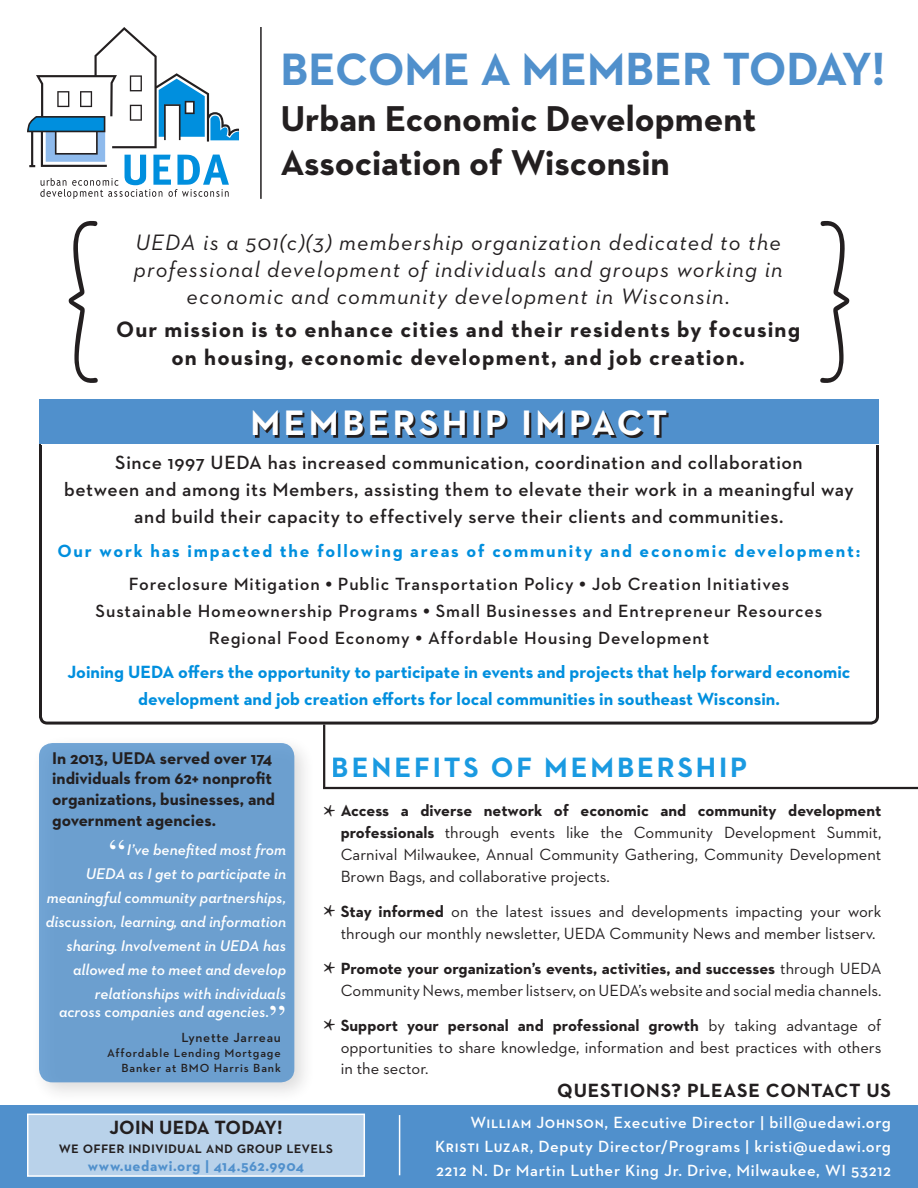
<style>
.page{position:relative;width:918px;height:1188px;background:#fff}
.page>*{position:absolute;margin:0;border:0;box-sizing:border-box;transform-origin:0 0}
.t1{font:181.5px "KG Beneath Your Beautiful";color:#231f20}
.t2{font:700 46.2px "Neutraface 2 Text";color:#5090cc}
.t3{font:38.25px "Times";color:#fff}
.t4{font:700 36.6px/43.8px "Neutraface 2 Text";color:#231f20}
.t5{font:700 36px "Neutraface 2 Text";letter-spacing:.1em;color:#fff}
.t6{font:33px "Minion Pro";color:#231f20}
.t7{font:700 28.5px "Neutraface 2 Text";letter-spacing:.1em;color:#008fde}
.t8{font:italic 22.65px/27.2px "Neutraface 2 Text";letter-spacing:.05em;color:#231f20;text-align:center}
.t9{font:700 22.65px "Neutraface 2 Text";letter-spacing:.05em;color:#231f20}
.t10{font:600 19.5px/27px "Neutraface 2 Text";letter-spacing:.03em;color:#231f20;text-align:center}
.t11{font:700 19.5px "Neutraface 2 Text";letter-spacing:.035em;color:#231f20}
.t12{font:700 19.5px "Neutraface 2 Text";letter-spacing:.01em;color:#231f20}
.t13{font:600 18px/27px "Neutraface 2 Text";letter-spacing:.05em;color:#231f20;text-align:center}
.t14{font:700 18px/27px "Neutraface 2 Text";color:#008fde;text-align:center}
.t15{font:700 18px "Neutraface 2 Text";letter-spacing:.1em;color:#008fde}
.t16{font:700 17.25px/20.7px "Neutraface 2 Text";color:#231f20}
.t17{font:16.5px/21.8px "Neutraface 2 Text";color:#231f20;text-align:justify}
.t18{font:600 16.5px/24px "Neutraface 2 Text";letter-spacing:.04em;color:#fff}
.t19{font:600 16.5px "Neutraface 2 Text";letter-spacing:.01em;color:#231f20}
.t20{font:italic 600 15.75px/24px "Neutraface 2 Text";color:#fff;text-align:right}
.t21{font:700 15px "Neutraface 2 Text";letter-spacing:.04em;color:#5090cc}
.t22{font:600 13.5px "Neutraface 2 Text";color:#231f20}
.t23{font:600 12px/15px "Neutraface 2 Text";letter-spacing:.07em;color:#231f20;text-align:right}
.s1{font-size:47.4px}
.s2{font-family:"Times";font-weight:400}
.s3{font-weight:700}
</style>
<div class="page">
<div style="left:39px;top:416px;width:840px;height:309px;border:3px solid #231f20;border-radius:7px"></div>
<div style="left:0;top:1105px;width:918px;height:83px;background:#5090cc"></div>
<svg style="left:27px;top:27px;width:212px;height:172px"></svg>
<hr style="left:260px;top:27px;width:2px;height:172px;background:#231f20">
<div style="left:28px;top:1114px;width:336px;height:62px;background:#b9d2ea"></div>
<div style="left:27px;top:1114px;width:338px;height:63px;border:2px solid #fff"></div>
<div style="left:30px;top:735px;width:286px;height:369px;background:#231f20;opacity:.2"></div>
<div style="left:39px;top:743px;width:255px;height:339px;background:#6c9fcf;border-radius:14px"></div>
<div style="left:41px;top:401px;width:840px;height:44px;background:#fff"></div>
<div style="left:39px;top:400px;width:840px;height:44px;background:#5090cc"></div>
<hr style="left:323px;top:787px;width:595px;height:2px;background:#231f20">
<hr style="left:323px;top:725px;width:2px;height:63px;background:#231f20">
<hr style="left:399px;top:1115px;width:1px;height:60px;background:#fff">
<svg style="left:255px;top:412px;width:414px;height:25px"></svg>
<p class="t1" style="left:63px;top:210px;width:34px">{</p>
<p class="t2" style="left:280px;top:40px;width:606px">BECOME A MEM<span class="s1">BER TODAY!</span></p>
<p class="t4" style="left:280px;top:97px;width:478px">Urban Economic Development<br>Association of Wisconsin</p>
<p class="t8" style="left:134px;top:228px;width:650px">UEDA is a 501(c)(3) membership organization dedicated to the professional development of individuals and groups working in economic and community development in Wisconsin.</p>
<p class="t9" style="left:116px;top:315px;width:686px">Our mission is to enhance cities and their residents by focusing</p>
<p class="t9" style="left:171px;top:342px;width:575px">on housing, economic development, and job creation.</p>
<p class="t5" style="left:250px;top:400px;width:419px">MEMBERSHIP IMPACT</p>
<p class="t10" style="left:64px;top:449px;width:791px">Since 1997 UEDA has increased communication, coordination and collaboration<br>between and among its Members, assisting them to elevate their work in a meaningful way and build their capacity to effectively serve their clients and communities.</p>
<p class="t15" style="left:57px;top:539px;width:805px">Our work has impacted the following areas of community and economic development:</p>
<p class="t13" style="left:96px;top:571px;width:728px">Foreclosure Mitigation <span class="s2">•</span> Public Transportation Policy <span class="s2">•</span> Job Creation Initiatives<br>Sustainable Homeownership Programs <span class="s2">•</span> Small Businesses and Entrepreneur Resources<br>Regional Food Economy <span class="s2">•</span> Affordable Housing Development</p>
<p class="t14" style="left:68px;top:658px;width:784px">Joining UEDA offers the opportunity to participate in events and projects that help forward economic development and job creation efforts for local communities in southeast Wisconsin.</p>
<p class="t16" style="left:52px;top:747px;width:224px">In 2013, UEDA served over 174 individuals from 62+ nonprofit organizations, businesses, and government agencies.</p>
<p class="t3" style="left:109px;top:817px;width:18px">“</p>
<p class="t20" style="left:46px;top:837px;width:242px">I’ve benefited most from<br>UEDA as I get to participate in meaningful community partnerships, discussion, learning, and information sharing. Involvement in UEDA has allowed me to meet and develop relationships with individuals</p>
<p class="t20" style="left:59px;top:1000px;width:212px">across companies and agencies.</p>
<p class="t3" style="left:269px;top:983px;width:18px">”</p>
<p class="t22" style="left:181px;top:1029px;width:101px">Lynette Jarreau</p>
<p class="t23" style="left:107px;top:1045px;width:175px">Affordable Lending Mortgage<br>Banker at BMO Harris Bank</p>
<h3 class="t7" style="left:332px;top:749px;width:417px">BENEFITS OF MEMBERSHIP</h3>
<p class="t17" style="left:341px;top:800px;width:542px"><span class="s3">Access a diverse network of economic and community development professionals</span> through events like the Community Development Summit, Carnival Milwaukee, Annual Community Gathering, Community Development Brown Bags, and collaborative projects.</p>
<p class="t17" style="left:341px;top:900px;width:542px"><span class="s3">Stay informed</span> on the latest issues and developments impacting your work through our monthly newsletter, UEDA Community News and member listserv.</p>
<p class="t17" style="left:341px;top:957px;width:542px"><span class="s3">Promote your organization’s events, activities, and successes</span> through UEDA<br>Community News, member listserv, on UEDA’s website and social media channels.</p>
<p class="t17" style="left:341px;top:1014px;width:542px"><span class="s3">Support your personal and professional growth</span> by taking advantage of opportunities to share knowledge, information and best practices with others in the sector.</p>
<p class="t6" style="left:323px;top:794px;width:15px">*</p>
<p class="t6" style="left:323px;top:895px;width:15px">*</p>
<p class="t6" style="left:323px;top:952px;width:15px">*</p>
<p class="t6" style="left:323px;top:1009px;width:15px">*</p>
<p class="t12" style="left:109px;top:1115px;width:175px">JOIN UEDA TODAY!</p>
<p class="t19" style="left:59px;top:1137px;width:276px">we offer individual and group levels</p>
<p class="t21" style="left:88px;top:1157px;width:218px">www.uedawi.org | 414.562.9904</p>
<p class="t11" style="left:557px;top:1078px;width:335px">QUESTIONS? PLEASE CONTACT US</p>
<p class="t18" style="left:471px;top:1110px;width:422px">William Johnson, Executive Director | bill@uedawi.org</p>
<p class="t18" style="left:435px;top:1134px;width:457px">Kristi Luzar, Deputy Director/Programs | kristi@uedawi.org<br>2212 N. Dr Martin Luther King Jr. Drive, Milwaukee, WI 53212</p>
</div>
